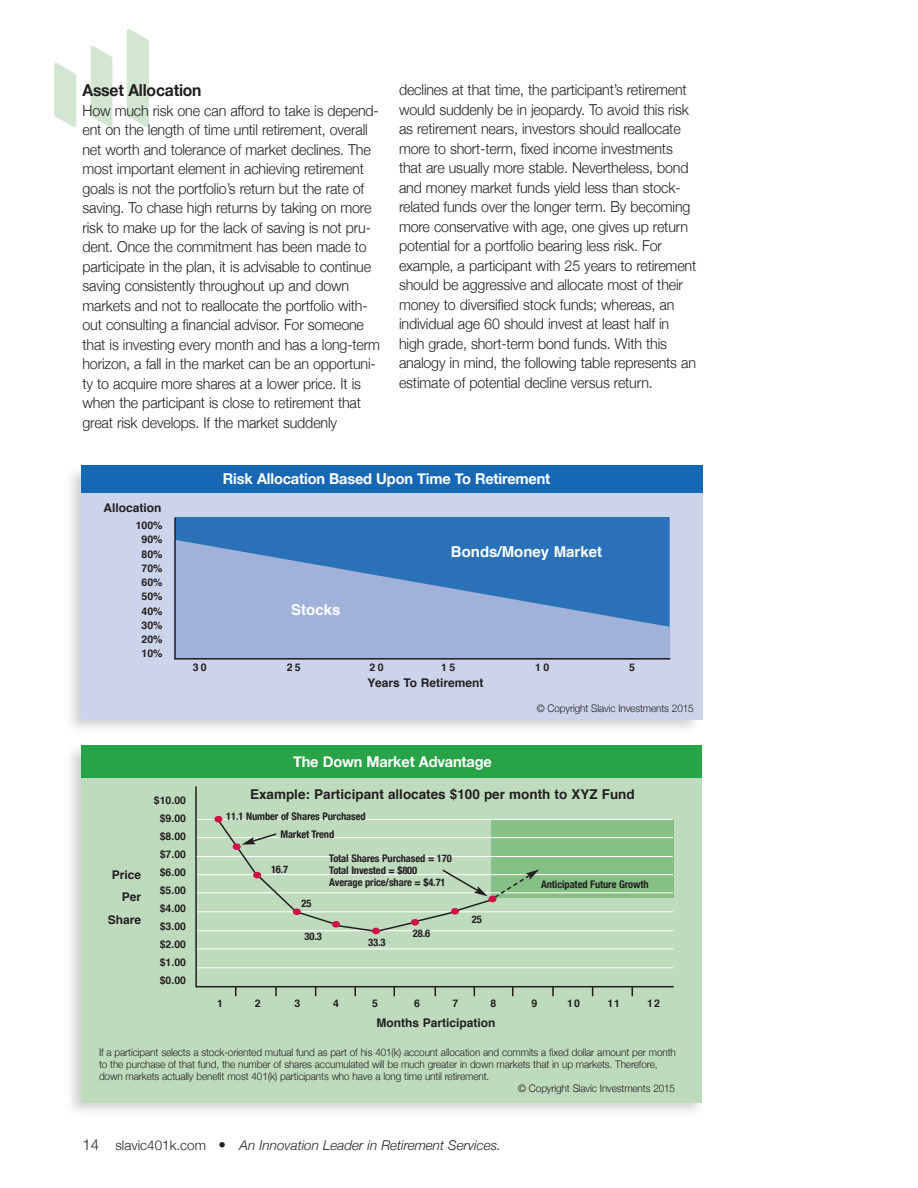
<style>
.page{position:relative;width:918px;height:1188px;background:#fff}
.page>*{position:absolute;margin:0;border:0;box-sizing:border-box;transform-origin:0 0}
.t1{font:700 16.5px "Helvetica Neue";letter-spacing:-.01em;color:#231f20;scale:.95 1}
.t2{font:300 15px/19.5px "Helvetica Neue";letter-spacing:-.01em;color:#231f20;scale:.95 1}
.t3{font:700 15px "Helvetica Neue";letter-spacing:-.01em;color:#fff}
.t4{font:700 15px "Helvetica";color:#fff}
.t5{font:italic 300 13.5px "Helvetica Neue";color:#231f20}
.t6{font:700 13.5px "Helvetica";color:#231f20}
.t7{font:700 12px/22.5px "Helvetica";color:#231f20;text-align:right}
.t8{font:300 10.5px "Helvetica Neue";letter-spacing:-.01em;color:#231f20;scale:.95 1}
.t9{font:700 condensed 10.5px/12px "Helvetica Neue";letter-spacing:-.01em;color:#231f20}
.t10{font:700 10.5px/18px "Helvetica";color:#231f20;text-align:center}
.s1{font-style:normal;font-size:15px}
.s2{font-style:normal}
</style>
<div class="page">
<img style="left:55px;top:29px;width:93px;height:97px">
<img style="left:71px;top:465px;width:632px;height:264px">
<img style="left:71px;top:745px;width:631px;height:367px">
<div style="left:81px;top:750px;width:621px;height:353px;background:#bfdbbd"></div>
<div style="left:491px;top:819px;width:182px;height:79px;background:#86c086"></div>
<hr style="left:195px;top:786px;width:2px;height:201px;background:#231f20">
<hr style="left:196px;top:986px;width:478px;height:1px;background:#231f20">
<hr style="left:197px;top:819px;width:476px;height:1px;background:#fff">
<hr style="left:197px;top:837px;width:476px;height:1px;background:#fff">
<hr style="left:197px;top:856px;width:476px;height:1px;background:#fff">
<hr style="left:197px;top:874px;width:476px;height:1px;background:#fff">
<hr style="left:197px;top:892px;width:476px;height:1px;background:#fff">
<hr style="left:197px;top:911px;width:476px;height:1px;background:#fff">
<hr style="left:197px;top:930px;width:476px;height:1px;background:#fff">
<hr style="left:197px;top:949px;width:476px;height:1px;background:#fff">
<hr style="left:197px;top:967px;width:476px;height:1px;background:#fff">
<svg style="left:275px;top:987px;width:2px;height:9px"></svg>
<svg style="left:354px;top:987px;width:2px;height:9px"></svg>
<svg style="left:552px;top:987px;width:2px;height:9px"></svg>
<svg style="left:215px;top:817px;width:324px;height:116px"></svg>
<div style="left:214px;top:816px;width:8px;height:6px;background:#d11048;border-radius:50%"></div>
<div style="left:233px;top:843px;width:8px;height:7px;background:#d11048;border-radius:50%"></div>
<div style="left:253px;top:872px;width:8px;height:6px;background:#d11048;border-radius:50%"></div>
<div style="left:293px;top:909px;width:8px;height:6px;background:#d11048;border-radius:50%"></div>
<div style="left:332px;top:921px;width:8px;height:7px;background:#d11048;border-radius:50%"></div>
<div style="left:372px;top:928px;width:8px;height:6px;background:#d11048;border-radius:50%"></div>
<div style="left:411px;top:919px;width:8px;height:7px;background:#d11048;border-radius:50%"></div>
<div style="left:451px;top:908px;width:8px;height:7px;background:#d11048;border-radius:50%"></div>
<div style="left:488px;top:896px;width:9px;height:6px;background:#d11048;border-radius:50%"></div>
<div style="left:81px;top:746px;width:621px;height:32px;background:#29a347"></div>
<div style="left:81px;top:466px;width:621px;height:254px;background:#ccd4eb"></div>
<div style="left:175px;top:517px;width:495px;height:23px;background:#2a71b8"></div>
<svg style="left:176px;top:540px;width:494px;height:118px;background:#7499cd"></svg>
<hr style="left:174px;top:518px;width:2px;height:142px;background:#231f20">
<hr style="left:175px;top:658px;width:495px;height:2px;background:#231f20">
<div style="left:81px;top:466px;width:621px;height:27px;background:#1768b4"></div>
<p class="t1" style="left:83px;top:80px;width:127px">Asset Allocation</p>
<p class="t2" style="left:83px;top:100px;width:315px">How much risk one can afford to take is depend&shy;ent on the length of time until retirement, overall net worth and tolerance of market declines. The most important element in achieving retirement goals is not the portfolio’s return but the rate of saving. To chase high returns by taking on more risk to make up for the lack of saving is not pru&shy;dent. Once the commitment has been made to participate in the plan, it is advisable to continue saving consistently throughout up and down markets and not to reallocate the portfolio with&shy;out consulting a financial advisor. For someone that is investing every month and has a long-term horizon, a fall in the market can be an opportuni&shy;ty to acquire more shares at a lower price. It is when the participant is close to retirement that great risk develops. If the market suddenly</p>
<p class="t2" style="left:399px;top:80px;width:314px">declines at that time, the participant’s retirement would suddenly be in jeopardy. To avoid this risk as retirement nears, investors should reallocate more to short-term, fixed income investments that are usually more stable. Nevertheless, bond and money market funds yield less than stock&shy;related funds over the longer term. By becoming more conservative with age, one gives up return potential for a portfolio bearing less risk. For example, a participant with 25 years to retirement should be aggressive and allocate most of their money to diversified stock funds; whereas, an individual age 60 should invest at least half in high grade, short-term bond funds. With this analogy in mind, the following table represents an estimate of potential decline versus return.</p>
<p class="t7" style="left:104px;top:497px;width:59px">Allocation</p>
<p class="t10" style="left:136px;top:519px;width:28px;line-height:14.2px">100%<br>90%<br>80%<br>70%<br>60%<br>50%<br>40%<br>30%<br>20%<br>10%</p>
<p class="t3" style="left:223px;top:470px;width:329px">Risk Allocation Based Upon Time To Retirement</p>
<p class="t4" style="left:291px;top:603px;width:51px">Stocks</p>
<p class="t4" style="left:451px;top:545px;width:153px">Bonds/Money Market</p>
<p class="t10" style="left:193px;top:659px;width:16px">30</p>
<p class="t10" style="left:287px;top:659px;width:16px">25</p>
<p class="t10" style="left:370px;top:659px;width:16px">20</p>
<p class="t10" style="left:441px;top:659px;width:16px">15</p>
<p class="t10" style="left:535px;top:659px;width:16px">10</p>
<p class="t10" style="left:629px;top:659px;width:7px">5</p>
<p class="t7" style="left:368px;top:672px;width:117px">Years To Retirement</p>
<p class="t3" style="left:293px;top:752px;width:200px">The Down Market Advantage</p>
<p class="t8" style="left:537px;top:702px;width:167px">© Copyright Slavic Investments 2015</p>
<p class="t7" style="left:108px;top:864px;width:35px">Price<br>Per<br>Share</p>
<p class="t10" style="left:154px;top:792px;width:34px">$10.00 $9.00 $8.00 $7.00 $6.00 $5.00 $4.00 $3.00 $2.00 $1.00 $0.00</p>
<p class="t6" style="left:250px;top:789px;width:386px">Example: Participant allocates $100 per month to XYZ Fund</p>
<p class="t9" style="left:280px;top:807px;width:87px;line-height:17.9px;text-indent:-54px">11.1 Number of Shares Purchased<br>Market Trend</p>
<p class="t9" style="left:271px;top:863px;width:19px">16.7</p>
<p class="t9" style="left:301px;top:897px;width:11px">25</p>
<p class="t9" style="left:305px;top:930px;width:19px">30.3</p>
<p class="t9" style="left:329px;top:852px;width:124px">Total Shares Purchased = 170<br>Total Invested = $800<br>Average price/share = $4.71</p>
<p class="t9" style="left:413px;top:927px;width:19px">28.6</p>
<p class="t9" style="left:368px;top:936px;width:19px">33.3</p>
<p class="t9" style="left:472px;top:913px;width:11px">25</p>
<p class="t9" style="left:541px;top:878px;width:109px">Anticipated Future Growth</p>
<p class="t10" style="left:217px;top:995px;width:7px">1</p>
<p class="t10" style="left:255px;top:995px;width:7px">2</p>
<p class="t10" style="left:295px;top:995px;width:7px">3</p>
<p class="t10" style="left:333px;top:995px;width:7px">4</p>
<p class="t10" style="left:372px;top:995px;width:7px">5</p>
<p class="t10" style="left:414px;top:995px;width:7px">6</p>
<p class="t10" style="left:452px;top:995px;width:7px">7</p>
<p class="t10" style="left:491px;top:995px;width:7px">8</p>
<p class="t10" style="left:531px;top:995px;width:7px">9</p>
<p class="t10" style="left:567px;top:995px;width:14px">10</p>
<p class="t10" style="left:608px;top:995px;width:14px">11</p>
<p class="t10" style="left:647px;top:995px;width:14px">12</p>
<p class="t7" style="left:377px;top:1013px;width:120px">Months Participation</p>
<p class="t8" style="left:99px;top:1046px;width:609px">If a participant selects a stock-oriented mutual fund as part of his 401(k) account allocation and commits a fixed dollar amount per month</p>
<p class="t8" style="left:99px;top:1058px;width:589px">to the purchase of that fund, the number of shares accumulated will be much greater in down markets that in up markets. Therefore,</p>
<p class="t8" style="left:99px;top:1070px;width:412px">down markets actually benefit most 401(k) participants who have a long time until retirement.</p>
<p class="t8" style="left:518px;top:1082px;width:167px">© Copyright Slavic Investments 2015</p>
<p class="t5" style="left:82px;top:1137px;width:420px"><span class="s1">14</span> <span class="s2">slavic401k.com</span> <span class="s1">•</span> An Innovation Leader in Retirement Services.</p>
</div>
